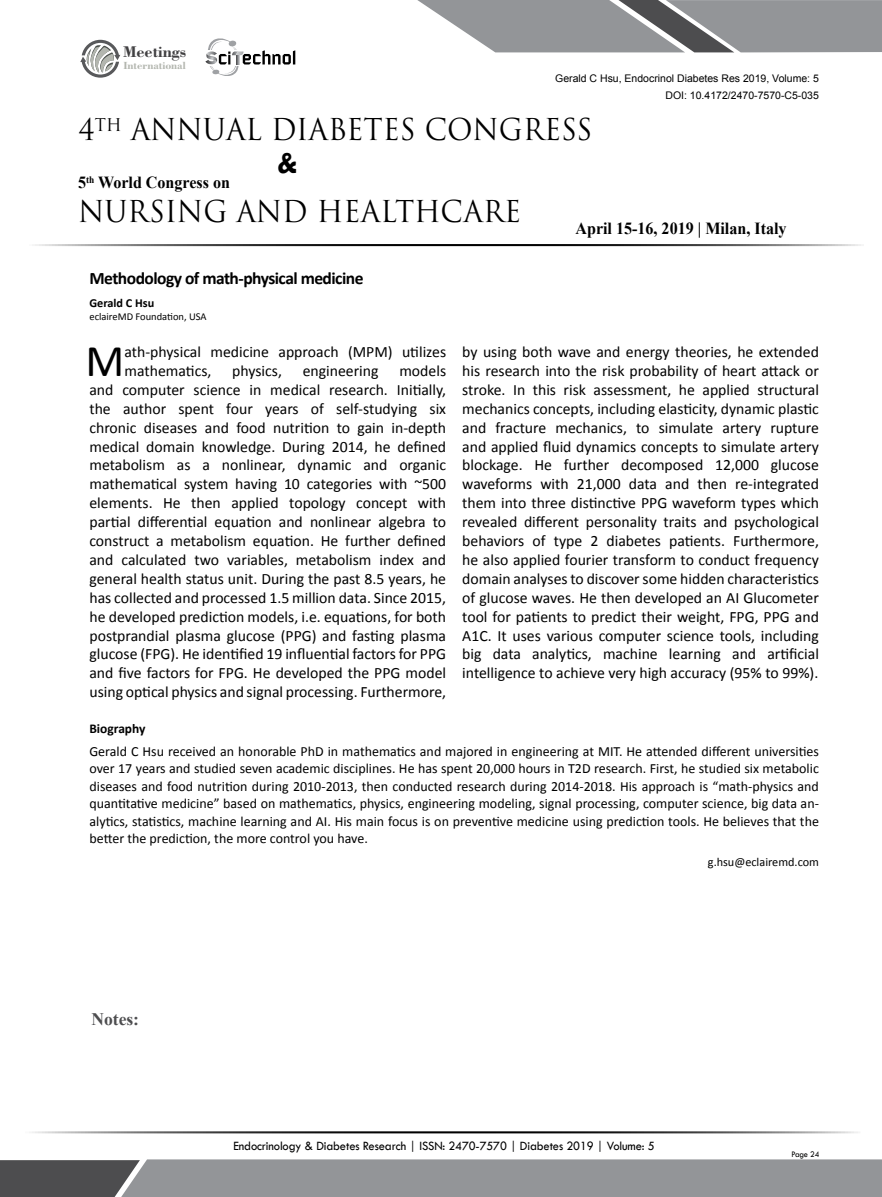
<style>
.page{position:relative;width:882px;height:1197px;background:#fff}
.page>*{position:absolute;margin:0;border:0;box-sizing:border-box;transform-origin:0 0}
.t1{font:45.5px "Calibri";color:#000}
.t2{font:29.4px "Trajan Pro 3";color:#000;scale:.95 1}
.t3{font:700 29.4px "Berlin Sans FB Demi";color:#000;scale:.95 1}
.t4{font:700 17.5px "Calibri";letter-spacing:-.03em;color:#000}
.t5{font:700 17.5px "Times New Roman";color:#4d4d4f}
.t6{font:700 16.97px "Times New Roman";color:#000;scale:.95 1}
.t7{font:700 16.45px "Bodoni BT";color:#414042}
.t8{font:15.75px/18.9px "Calibri";color:#000;text-align:justify}
.t9{font:14px/17.5px "Calibri";color:#000;text-align:justify}
.t10{font:700 13.47px "Calibri";color:#000}
.t11{font:13.12px "Tw Cen";letter-spacing:-.01em;color:#000;scale:.95 1}
.t12{font:12.25px "Calibri";color:#000}
.t13{font:700 12.25px "Calibri";color:#000}
.t14{font:700 10.85px "Bodoni BT";color:#b3b6af}
.t15{font:10.5px/16.8px "Arial";color:#000;text-align:right}
.t16{font:10.5px "Calibri";color:#000}
.t17{font:8.75px "Tw Cen";letter-spacing:-.02em;color:#000;scale:.95 1}
</style>
<div class="page">
<hr style="left:25px;top:244px;width:839px;height:2px;background:#000">
<hr style="left:22px;top:1131px;width:839px;height:2px;background:#000">
<svg style="left:417px;top:0;width:465px;height:52px;background:#9a9b9e"></svg>
<svg style="left:0;top:1159px;width:882px;height:38px;background:#8b8d8f"></svg>
<svg style="left:80px;top:40px;width:40px;height:38px"></svg>
<svg style="left:205px;top:38px;width:90px;height:38px"></svg>
<p class="t7" style="left:123px;top:42px;width:65px">Meetings</p>
<p class="t14" style="left:123px;top:59px;width:64px">International</p>
<p class="t15" style="left:555px;top:70px;width:265px">Gerald C Hsu, Endocrinol Diabetes Res 2019, Volume: 5<br>DOI: 10.4172/2470-7570-C5-035</p>
<h2 class="t2" style="left:78px;top:110px;width:543px">4<sup>TH</sup> ANNUAL DIABETES CONGRESS</h2>
<h2 class="t3" style="left:277px;top:145px;width:22px">&amp;</h2>
<h2 class="t2" style="left:78px;top:191px;width:468px">NURSING AND HEALTHCARE</h2>
<p class="t6" style="left:576px;top:217px;width:224px">April 15-16, 2019 | Milan, Italy</p>
<p class="t6" style="left:78px;top:171px;width:161px">5<sup>th</sup> World Congress on</p>
<p class="t4" style="left:89px;top:267px;width:276px">Methodology of math-physical medicine</p>
<p class="t13" style="left:89px;top:295px;width:66px">Gerald C Hsu</p>
<p class="t16" style="left:89px;top:310px;width:119px">eclaireMD Foundation, USA</p>
<h1 class="t1" style="left:86px;top:332px;width:40px">M</h1>
<p class="t8" style="left:125px;top:342px;width:323px">ath-physical medicine approach (MPM) utilizes mathematics,</p>
<p class="t8" style="left:89px;top:361px;width:358px;text-indent:310px">models and computer science in medical research. Initially, the author spent four years of self-studying six chronic diseases and food nutrition to gain in-depth medical domain knowledge. During 2014, he defined metabolism as a nonlinear, dynamic and organic mathematical system having 10 categories with ~500 elements. He then applied topology concept with partial differential equation and nonlinear algebra to construct a metabolism equation. He further defined and calculated two variables, metabolism index and general health status unit. During the past 8.5 years, he has collected and processed 1.5 million data. Since 2015, he developed prediction models, i.e. equations, for both postprandial plasma glucose (PPG) and fasting plasma glucose (FPG). He identified 19 influential factors for PPG and five factors for FPG. He developed the PPG model using optical physics and signal processing. Furthermore,</p>
<p class="t8" style="left:232px;top:361px;width:51px">physics,</p>
<p class="t8" style="left:303px;top:361px;width:77px">engineering</p>
<p class="t8" style="left:462px;top:342px;width:358px">by using both wave and energy theories, he extended his research into the risk probability of heart attack or stroke. In this risk assessment, he applied structural mechanics concepts, including elasticity, dynamic plastic and fracture mechanics, to simulate artery rupture and applied fluid dynamics concepts to simulate artery blockage. He further decomposed 12,000 glucose waveforms with 21,000 data and then re-integrated them into three distinctive PPG waveform types which revealed different personality traits and psychological behaviors of type 2 diabetes patients. Furthermore, he also applied fourier transform to conduct frequency domain analyses to discover some hidden characteristics of glucose waves. He then developed an AI Glucometer tool for patients to predict their weight, FPG, PPG and A1C. It uses various computer science tools, including big data analytics, machine learning and artificial intelligence to achieve very high accuracy (95% to 99%).</p>
<p class="t10" style="left:89px;top:719px;width:58px">Biography</p>
<p class="t9" style="left:89px;top:742px;width:731px">Gerald C Hsu received an honorable PhD in mathematics and majored in engineering at MIT. He attended different universities over 17 years and studied seven academic disciplines. He has spent 20,000 hours in T2D research. First, he studied six metabolic diseases and food nutrition during 2010-2013, then conducted research during 2014-2018. His approach is “math-physics and quantitative medicine” based on mathematics, physics, engineering modeling, signal processing, computer science, big data an&shy;alytics, statistics, machine learning and AI. His main focus is on preventive medicine using prediction tools. He believes that the better the prediction, the more control you have.</p>
<p class="t12" style="left:708px;top:855px;width:113px">g.hsu@eclairemd.com</p>
<p class="t5" style="left:91px;top:1007px;width:49px">Notes:</p>
<p class="t11" style="left:234px;top:1138px;width:445px">Endocrinology &amp; Diabetes Research | ISSN: 2470-7570 | Diabetes 2019 | Volume: 5</p>
<p class="t17" style="left:791px;top:1149px;width:31px">Page 24</p>
</div>
